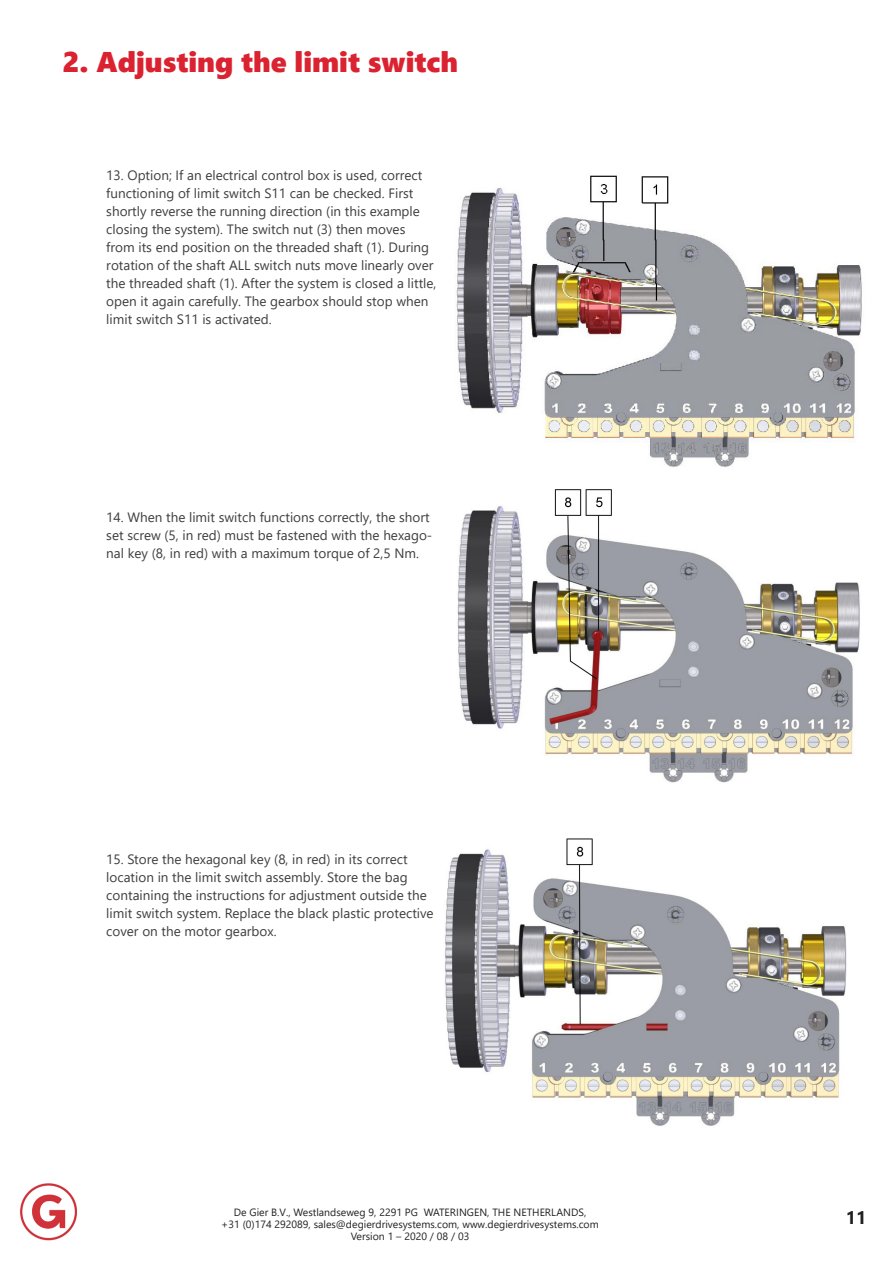
<style>
.page{position:relative;width:893px;height:1263px;background:#fff}
.page>*{position:absolute;margin:0;border:0;box-sizing:border-box;transform-origin:0 0}
.Kop{font:28.5px "Segoe UI Black";color:#db2230}
.t1{font:700 18px "Segoe UI";color:#231f20}
.Tekst{font:13.5px/18px "Segoe UI";color:#3e3e3f}
.t2{font:10.5px/12px "Segoe UI";color:#231f20;text-align:center}
</style>
<div class="page">
<img style="left:20px;top:1184px;width:57px;height:56px">
<img style="left:455px;top:175px;width:407px;height:292px">
<img style="left:457px;top:489px;width:403px;height:294px">
<img style="left:445px;top:838px;width:402px;height:288px">
<p class="Kop" style="left:62px;top:41px;width:397px">2. Adjusting the limit switch</p>
<p class="Tekst" style="left:106px;top:165px;width:332px">13. Option; If an electrical control box is used, correct functioning of limit switch S11 can be checked. First shortly reverse the running direction (in this example closing the system). The switch nut (3) then moves from its end position on the threaded shaft (1). During rotation of the shaft ALL switch nuts move linearly over the threaded shaft (1). After the system is closed a little, open it again carefully. The gearbox should stop when limit switch S11 is activated.</p>
<p class="Tekst" style="left:106px;top:507px;width:327px">14. When the limit switch functions correctly, the short set screw (5, in red) must be fastened with the hexago&shy;nal key (8, in red) with a maximum torque of 2,5 Nm.</p>
<p class="Tekst" style="left:106px;top:849px;width:329px">15. Store the hexagonal key (8, in red) in its correct location in the limit switch assembly. Store the bag containing the instructions for adjustment outside the limit switch system. Replace the black plastic protective cover on the motor gearbox.</p>
<p class="t2" style="left:221px;top:1206px;width:379px">De Gier B.V., Westlandseweg 9, 2291 PG WATERINGEN, THE NETHERLANDS,<br>+31 (0)174 292089, sales@degierdrivesystems.com, www.degierdrivesystems.com<br>Version 1 – 2020 / 08 / 03</p>
<h2 class="t1" style="left:846px;top:1201px;width:22px">11</h2>
</div>
